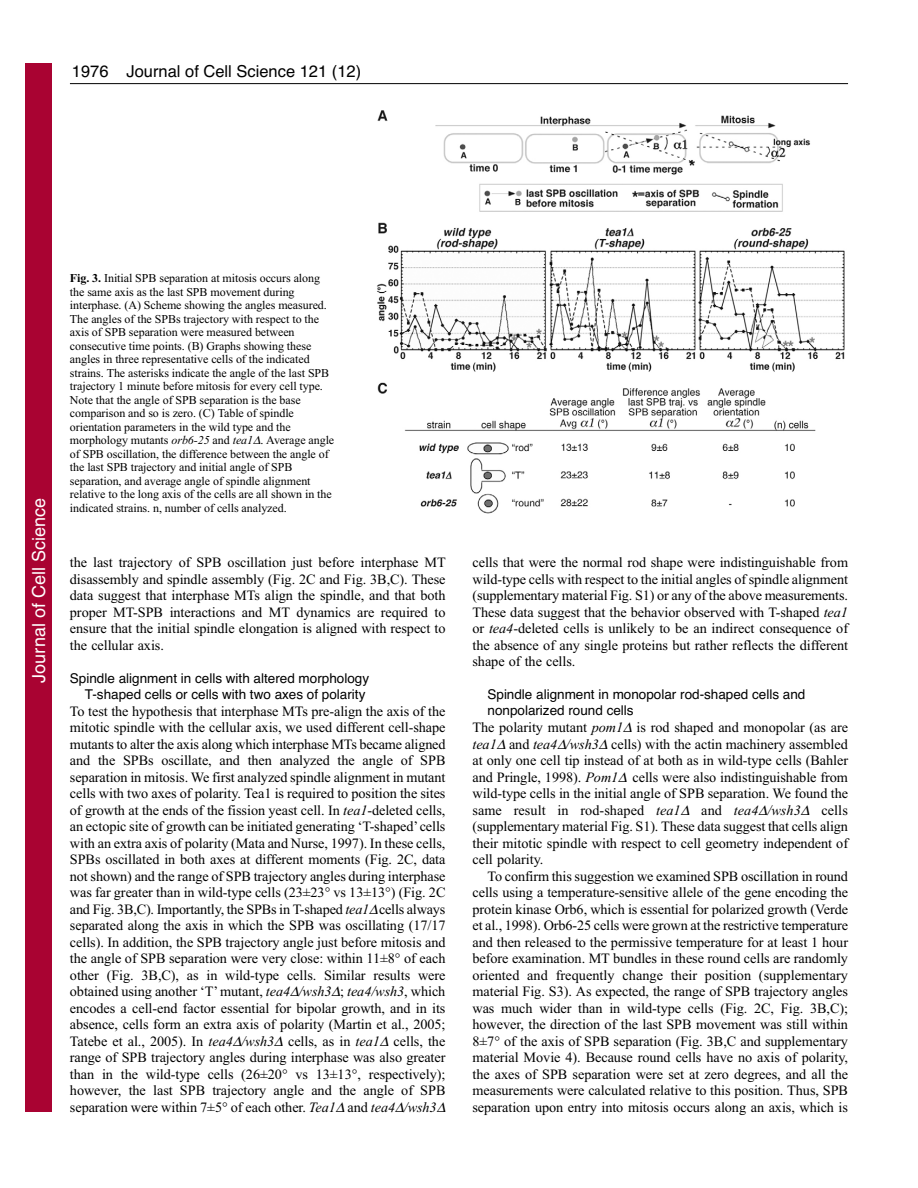
<style>
.page{position:relative;width:918px;height:1188px;background:#fff}
.page>*{position:absolute;margin:0;border:0;box-sizing:border-box;transform-origin:0 0}
.t1{font:18px "Helvetica";color:#fff}
.t2{font:16.5px "Helvetica";color:#000}
.t3{font:14.25px/16.5px "Times New Roman";letter-spacing:-.005em;color:#000;text-align:justify}
.t4{font:italic 14.25px "Times New Roman";letter-spacing:.005em;color:#000}
.t5{font:13.5px/16.5px "Helvetica";color:#000;text-align:right}
.t6{font:12px/13.5px "Times New Roman";letter-spacing:-.005em;color:#000}
.s1{font-weight:700}
.s2{font-style:italic}
.s3{font-style:normal}
</style>
<div class="page">
<hr style="left:70px;top:83px;width:778px;height:1px;background:#000">
<img style="left:377px;top:110px;width:468px;height:404px">
<div style="left:26px;top:64px;width:26px;height:1048px;background:#a90332"></div>
<p class="t2" style="left:72px;top:65px;width:38px">1976</p>
<p class="t2" style="left:127px;top:65px;width:236px">Journal of Cell Science 121 (12)</p>
<p class="t1" style="left:28px;top:683px;width:186px;rotate:-90deg">Journal of Cell Science</p>
<p class="t6" style="left:70px;top:273px;width:266px"><span class="s1">Fig. 3.</span> Initial SPB separation at mitosis occurs along the same axis as the last SPB movement during interphase. (A) Scheme showing the angles measured.<br>The angles of the SPBs trajectory with respect to the axis of SPB separation were measured between consecutive time points. (B) Graphs showing these angles in three representative cells of the indicated strains. The asterisks indicate the angle of the last SPB trajectory 1 minute before mitosis for every cell type.<br>Note that the angle of SPB separation is the base comparison and so is zero. (C) Table of spindle orientation parameters in the wild type and the morphology mutants <span class="s2">orb6-25</span> and <span class="s2">tea1</span> . Average angle of SPB oscillation, the difference between the angle of the last SPB trajectory and initial angle of SPB separation, and average angle of spindle alignment relative to the long axis of the cells are all shown in the indicated strains. n, number of cells analyzed.</p>
<p class="t3" style="left:70px;top:555px;width:377px">the last trajectory of SPB oscillation just before interphase MT disassembly and spindle assembly (Fig. 2C and Fig. 3B,C). These data suggest that interphase MTs align the spindle, and that both proper MT-SPB interactions and MT dynamics are required to ensure that the initial spindle elongation is aligned with respect to the cellular axis.</p>
<p class="t5" style="left:70px;top:671px;width:301px">Spindle alignment in cells with altered morphology<br>T-shaped cells or cells with two axes of polarity</p>
<p class="t3" style="left:70px;top:704px;width:377px">To test the hypothesis that interphase MTs pre-align the axis of the mitotic spindle with the cellular axis, we used different cell-shape mutants to alter the axis along which interphase MTs became aligned and the SPBs oscillate, and then analyzed the angle of SPB separation in mitosis. We first analyzed spindle alignment in mutant cells with two axes of polarity. Tea1 is required to position the sites of growth at the ends of the fission yeast cell. In <span class="s2">tea1</span>-deleted cells, an ectopic site of growth can be initiated generating ‘T-shaped’ cells with an extra axis of polarity (Mata and Nurse, 1997). In these cells, SPBs oscillated in both axes at different moments (Fig. 2C, data not shown) and the range of SPB trajectory angles during interphase was far greater than in wild-type cells (23±23° vs 13±13°) (Fig. 2C and Fig. 3B,C). Importantly, the SPBs in T-shaped <span class="s2">tea1</span> cells always separated along the axis in which the SPB was oscillating (17/17 cells). In addition, the SPB trajectory angle just before mitosis and the angle of SPB separation were very close: within 11±8° of each other (Fig. 3B,C), as in wild-type cells. Similar results were obtained using another ‘T’ mutant, <span class="s2">tea4 /wsh3</span> ; <span class="s2">tea4/wsh3</span>, which encodes a cell-end factor essential for bipolar growth, and in its absence, cells form an extra axis of polarity (Martin et al., 2005; Tatebe et al., 2005). In <span class="s2">tea4 /wsh3</span> cells, as in <span class="s2">tea1</span> cells, the range of SPB trajectory angles during interphase was also greater than in the wild-type cells (26±20° vs 13±13°, respectively); however, the last SPB trajectory angle and the angle of SPB separation were within 7±5° of each other. <span class="s2">Tea1</span> and <span class="s2">tea4 /wsh3</span></p>
<p class="t3" style="left:472px;top:555px;width:377px">cells that were the normal rod shape were indistinguishable from wild-type cells with respect to the initial angles of spindle alignment (supplementary material Fig. S1) or any of the above measurements.<br>These data suggest that the behavior observed with T-shaped <span class="s2">tea1 </span>or <span class="s2">tea4</span>-deleted cells is unlikely to be an indirect consequence of the absence of any single proteins but rather reflects the different shape of the cells.</p>
<p class="t5" style="left:487px;top:687px;width:319px;text-align:left">Spindle alignment in monopolar rod-shaped cells and nonpolarized round cells</p>
<p class="t3" style="left:472px;top:720px;width:377px">The polarity mutant <span class="s2">pom1</span> is rod shaped and monopolar (as are <span class="s2">tea1</span> and <span class="s2">tea4 /wsh3</span> cells) with the actin machinery assembled at only one cell tip instead of at both as in wild-type cells (Bahler and Pringle, 1998). <span class="s2">Pom1</span> cells were also indistinguishable from wild-type cells in the initial angle of SPB separation. We found the same result in rod-shaped <span class="s2">tea1</span></p>
<p class="t3" style="left:473px;top:803px;width:377px;text-indent:349px">cells (supplementary material Fig. S1). These data suggest that cells align their mitotic spindle with respect to cell geometry independent of cell polarity.</p>
<p class="t3" style="left:473px;top:869px;width:377px;text-indent:15px">To confirm this suggestion we examined SPB oscillation in round cells using a temperature-sensitive allele of the gene encoding the protein kinase Orb6, which is essential for polarized growth (Verde et al., 1998). Orb6-25 cells were grown at the restrictive temperature and then released to the permissive temperature for at least 1 hour before examination. MT bundles in these round cells are randomly oriented and frequently change their position (supplementary material Fig. S3). As expected, the range of SPB trajectory angles was much wider than in wild-type cells (Fig. 2C, Fig. 3B,C); however, the direction of the last SPB movement was still within 8±7° of the axis of SPB separation (Fig. 3B,C and supplementary material Movie 4). Because round cells have no axis of polarity, the axes of SPB separation were set at zero degrees, and all the measurements were calculated relative to this position. Thus, SPB separation upon entry into mitosis occurs along an axis, which is</p>
<p class="t4" style="left:701px;top:801px;width:101px"><span class="s3">and</span> tea4 /wsh3</p>
</div>
